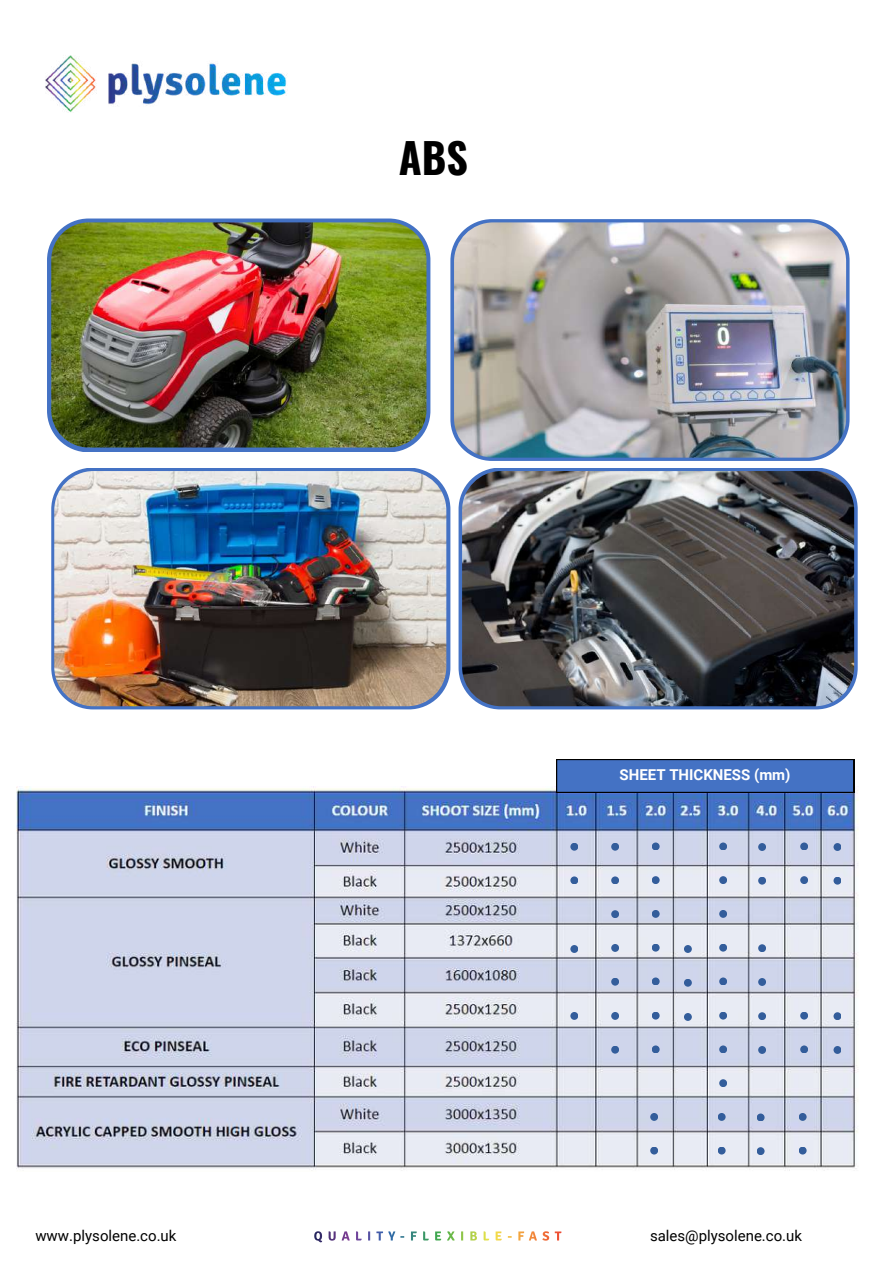
<style>
.page{position:relative;width:893px;height:1264px;background:#fff}
.page>*{position:absolute;margin:0;border:0;box-sizing:border-box;transform-origin:0 0}
.t1{font:700 41.7px "Oswald";color:#000}
.t2{font:15px "Roboto";color:#000}
.t3{font:700 15px "Roboto";color:#fff}
</style>
<div class="page">
<svg style="left:314px;top:1231px;width:247px;height:11px"></svg>
<img style="left:45px;top:55px;width:242px;height:57px">
<svg style="left:450px;top:219px;width:399px;height:242px;fill:#4672c4"></svg>
<img style="left:454px;top:222px;width:392px;height:235px;border-radius:39px">
<svg style="left:47px;top:218px;width:383px;height:234px;fill:#4472c4"></svg>
<img style="left:51px;top:222px;width:375px;height:225px;border-radius:37px">
<svg style="left:51px;top:468px;width:399px;height:241px;fill:#4472c4"></svg>
<img style="left:54px;top:471px;width:392px;height:235px;border-radius:39px">
<svg style="left:458px;top:468px;width:399px;height:241px;fill:#4472c4"></svg>
<img style="left:462px;top:471px;width:392px;height:235px;border-radius:39px">
<img style="left:17px;top:786px;width:842px;height:385px">
<div style="left:556px;top:759px;width:298px;height:34px;background:#000"></div>
<div style="left:557px;top:760px;width:296px;height:32px;background:#4472c4"></div>
<div style="left:570px;top:842px;width:8px;height:8px;background:#335d9b;border-radius:50%"></div>
<div style="left:570px;top:876px;width:8px;height:8px;background:#335d9b;border-radius:50%"></div>
<div style="left:570px;top:945px;width:8px;height:7px;background:#335d9b;border-radius:50%"></div>
<svg style="left:570px;top:1011px;width:8px;height:8px"></svg>
<div style="left:611px;top:842px;width:8px;height:8px;background:#335d9b;border-radius:50%"></div>
<div style="left:611px;top:876px;width:8px;height:8px;background:#335d9b;border-radius:50%"></div>
<div style="left:611px;top:910px;width:8px;height:8px;background:#335d9b;border-radius:50%"></div>
<div style="left:611px;top:944px;width:8px;height:7px;background:#335d9b;border-radius:50%"></div>
<div style="left:611px;top:1011px;width:8px;height:8px;background:#335d9b;border-radius:50%"></div>
<div style="left:611px;top:977px;width:8px;height:8px;background:#335d9b;border-radius:50%"></div>
<div style="left:611px;top:1045px;width:8px;height:8px;background:#335d9b;border-radius:50%"></div>
<div style="left:651px;top:842px;width:8px;height:8px;background:#335d9b;border-radius:50%"></div>
<div style="left:651px;top:876px;width:8px;height:8px;background:#335d9b;border-radius:50%"></div>
<svg style="left:651px;top:909px;width:8px;height:8px"></svg>
<div style="left:651px;top:943px;width:8px;height:8px;background:#335d9b;border-radius:50%"></div>
<div style="left:651px;top:1011px;width:8px;height:8px;background:#335d9b;border-radius:50%"></div>
<div style="left:651px;top:977px;width:8px;height:8px;background:#335d9b;border-radius:50%"></div>
<div style="left:651px;top:1045px;width:8px;height:8px;background:#335d9b;border-radius:50%"></div>
<div style="left:650px;top:1112px;width:8px;height:8px;background:#335d9b;border-radius:50%"></div>
<div style="left:650px;top:1146px;width:8px;height:8px;background:#335d9b;border-radius:50%"></div>
<div style="left:684px;top:945px;width:7px;height:7px;background:#335d9b;border-radius:50%"></div>
<div style="left:684px;top:1013px;width:7px;height:7px;background:#335d9b;border-radius:50%"></div>
<div style="left:684px;top:978px;width:7px;height:8px;background:#335d9b;border-radius:50%"></div>
<div style="left:719px;top:842px;width:8px;height:8px;background:#335d9b;border-radius:50%"></div>
<div style="left:719px;top:876px;width:8px;height:8px;background:#335d9b;border-radius:50%"></div>
<div style="left:719px;top:909px;width:8px;height:8px;background:#335d9b;border-radius:50%"></div>
<div style="left:719px;top:943px;width:8px;height:8px;background:#335d9b;border-radius:50%"></div>
<div style="left:719px;top:1011px;width:8px;height:8px;background:#335d9b;border-radius:50%"></div>
<div style="left:719px;top:977px;width:8px;height:8px;background:#335d9b;border-radius:50%"></div>
<div style="left:719px;top:1045px;width:8px;height:8px;background:#335d9b;border-radius:50%"></div>
<svg style="left:717px;top:1112px;width:8px;height:8px"></svg>
<div style="left:717px;top:1146px;width:8px;height:8px;background:#335d9b;border-radius:50%"></div>
<div style="left:719px;top:1079px;width:8px;height:8px;background:#335d9b;border-radius:50%"></div>
<div style="left:758px;top:843px;width:8px;height:8px;background:#335d9b;border-radius:50%"></div>
<div style="left:758px;top:876px;width:8px;height:8px;background:#335d9b;border-radius:50%"></div>
<div style="left:758px;top:944px;width:8px;height:8px;background:#335d9b;border-radius:50%"></div>
<div style="left:758px;top:1012px;width:8px;height:8px;background:#335d9b;border-radius:50%"></div>
<div style="left:758px;top:978px;width:8px;height:7px;background:#335d9b;border-radius:50%"></div>
<div style="left:758px;top:1046px;width:8px;height:7px;background:#335d9b;border-radius:50%"></div>
<div style="left:756px;top:1113px;width:8px;height:8px;background:#335d9b;border-radius:50%"></div>
<div style="left:756px;top:1147px;width:8px;height:8px;background:#335d9b;border-radius:50%"></div>
<div style="left:800px;top:842px;width:8px;height:8px;background:#335d9b;border-radius:50%"></div>
<div style="left:800px;top:876px;width:8px;height:8px;background:#335d9b;border-radius:50%"></div>
<div style="left:800px;top:1011px;width:8px;height:8px;background:#335d9b;border-radius:50%"></div>
<div style="left:800px;top:1045px;width:8px;height:8px;background:#335d9b;border-radius:50%"></div>
<svg style="left:798px;top:1112px;width:8px;height:8px"></svg>
<div style="left:798px;top:1146px;width:8px;height:8px;background:#335d9b;border-radius:50%"></div>
<div style="left:833px;top:843px;width:8px;height:8px;background:#335d9b;border-radius:50%"></div>
<div style="left:833px;top:876px;width:8px;height:8px;background:#335d9b;border-radius:50%"></div>
<div style="left:833px;top:1012px;width:8px;height:8px;background:#335d9b;border-radius:50%"></div>
<div style="left:833px;top:1046px;width:8px;height:7px;background:#335d9b;border-radius:50%"></div>
<h1 class="t1" style="left:399px;top:125px;width:70px">ABS</h1>
<p class="t3" style="left:619px;top:766px;width:172px">SHEET THICKNESS (mm)</p>
<p class="t2" style="left:35px;top:1226px;width:142px">www.plysolene.co.uk</p>
<p class="t2" style="left:650px;top:1226px;width:153px">sales@plysolene.co.uk</p>
</div>
